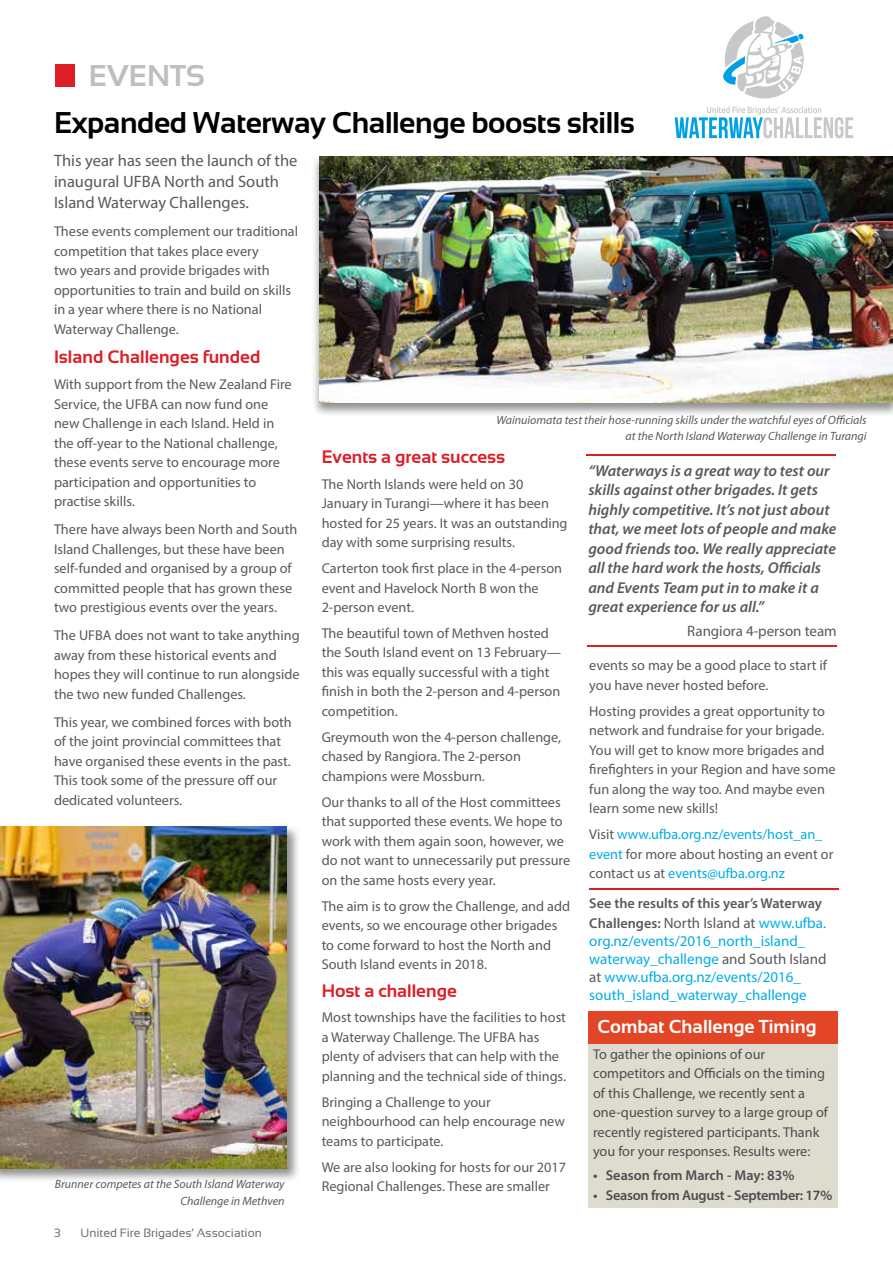
<style>
.page{position:relative;width:893px;height:1263px;background:#fff}
.page>*{position:absolute;margin:0;border:0;box-sizing:border-box;transform-origin:0 0}
.Heading_2{font:700 30px "Sansation";letter-spacing:-.015em;color:#000}
.Heading{font:700 30px "Sansation";color:#bcbec0}
.Box_11_White{font:700 18.75px "Sansation";color:#fff}
.Heading_4{font:700 18px "Sansation";color:#dd1e27}
.Copy_grey11_80{font:16.5px/21px "Myriad Pro";color:#58595b}
.t1{font:italic 600 15.75px/19.5px "Myriad Pro";color:#58595b}
.Copy_Myriad_9_5_no_s{font:15px/18px "Myriad Pro";color:#00ade8}
.t2{font:15px "Myriad Pro";color:#58595b}
.Copy_Myriad_C9_5_2_5{font:14.25px/19.5px "Myriad Pro";color:#58595b}
.Copy_Myriad_C9_5_2pt{font:14.25px/19.5px "Myriad Pro";color:#4d4d4f}
.Copy_Myriad_C9_5_2_5-2{font:14.25px/19.5px "Myriad Pro";color:#00ade8}
.Copy_Myriad_9_5_no_s-2{font:600 14.25px "Myriad Pro";color:#58595b}
.t3{font:600 14.25px "Myriad Pro";letter-spacing:-.02em;color:#4d4d4f}
.t4{font:600 14.25px "Myriad Pro";color:#4d4d4f}
.Photo_caption{font:italic 12px/16.5px "Myriad Pro";color:#58595b;text-align:right}
.t5{font:12px "Sansation";color:#6d6e71}
.s1{color:#58595b}
.s2{font-weight:600;font-size:14.25px;color:#58595b}
</style>
<div class="page">
<div style="left:55px;top:65px;width:19px;height:22px;background:#dd1e27"></div>
<div style="left:312px;top:154px;width:581px;height:263px;background:#000;opacity:.44"></div>
<img style="left:320px;top:156px;width:573px;height:247px">
<div style="left:0;top:824px;width:300px;height:358px;background:#000;opacity:.44"></div>
<img style="left:0;top:826px;width:286px;height:342px">
<svg style="left:675px;top:106px;width:178px;height:32px"></svg>
<svg style="left:723px;top:16px;width:81px;height:82px"></svg>
<hr style="left:586px;top:454px;width:250px;height:2px;background:#dd1e25">
<hr style="left:587px;top:645px;width:250px;height:2px;background:#dd1e25">
<div style="left:589px;top:1011px;width:249px;height:33px;background:#e34626"></div>
<div style="left:589px;top:1044px;width:249px;height:164px;background:#dddccf"></div>
<hr style="left:589px;top:888px;width:250px;height:1px;background:#dd1e25">
<p class="Heading" style="left:89px;top:59px;width:118px">EVENTS</p>
<p class="Heading_2" style="left:54px;top:106px;width:582px">Expanded Waterway Challenge boosts skills</p>
<p class="Copy_grey11_80" style="left:54px;top:150px;width:245px">This year has seen the launch of the inaugural UFBA North and South<br>Island Waterway Challenges.</p>
<p class="Copy_Myriad_C9_5_2_5" style="left:54px;top:222px;width:246px">These events complement our traditional competition that takes place every<br>two years and provide brigades with opportunities to train and build on skills in a year where there is no National Waterway Challenge.</p>
<p class="Heading_4" style="left:54px;top:347px;width:208px">Island Challenges funded</p>
<p class="Copy_Myriad_C9_5_2_5" style="left:54px;top:375px;width:239px">With support from the New Zealand Fire Service, the UFBA can now fund one new Challenge in each Island. Held in the off-year to the National challenge, these events serve to encourage more participation and opportunities to practise skills.</p>
<p class="Copy_Myriad_C9_5_2_5" style="left:54px;top:520px;width:245px">There have always been North and South Island Challenges, but these have been self-funded and organised by a group of committed people that has grown these two prestigious events over the years.</p>
<p class="Copy_Myriad_C9_5_2_5" style="left:54px;top:626px;width:247px">The UFBA does not want to take anything away from these historical events and hopes they will continue to run alongside the two new funded Challenges.</p>
<p class="Copy_Myriad_C9_5_2_5" style="left:54px;top:712px;width:239px">This year, we combined forces with both of the joint provincial committees that have organised these events in the past.<br>This took some of the pressure off our dedicated volunteers.</p>
<p class="Photo_caption" style="left:55px;top:1175px;width:231px">Brunner competes at the South Island Waterway<br>Challenge in Methven</p>
<p class="t5" style="left:54px;top:1226px;width:8px">3</p>
<p class="t5" style="left:81px;top:1226px;width:183px">United Fire Brigades’ Association</p>
<p class="Photo_caption" style="left:496px;top:411px;width:372px">Wainuiomata test their hose-running skills under the watchful eyes of Officials at the North Island Waterway Challenge in Turangi</p>
<p class="Heading_4" style="left:322px;top:446px;width:185px">Events a great success</p>
<p class="Copy_Myriad_C9_5_2_5" style="left:322px;top:474px;width:247px">The North Islands were held on 30<br>January in Turangi—where it has been hosted for 25 years. It was an outstanding day with some surprising results.</p>
<p class="Copy_Myriad_C9_5_2_5" style="left:322px;top:558px;width:242px">Carterton took first place in the 4-person event and Havelock North B won the<br>2-person event.</p>
<p class="Copy_Myriad_C9_5_2_5" style="left:322px;top:623px;width:241px">The beautiful town of Methven hosted the South Island event on 13 February— this was equally successful with a tight finish in both the 2-person and 4-person competition.</p>
<p class="Copy_Myriad_C9_5_2_5" style="left:322px;top:727px;width:241px">Greymouth won the 4-person challenge, chased by Rangiora. The 2-person champions were Mossburn.</p>
<p class="Copy_Myriad_C9_5_2_5" style="left:322px;top:792px;width:250px">Our thanks to all of the Host committees that supported these events. We hope to work with them again soon, however, we do not want to unnecessarily put pressure on the same hosts every year.</p>
<p class="Copy_Myriad_C9_5_2_5" style="left:322px;top:896px;width:250px">The aim is to grow the Challenge, and add events, so we encourage other brigades to come forward to host the North and South Island events in 2018.</p>
<p class="Heading_4" style="left:322px;top:980px;width:137px">Host a challenge</p>
<p class="Copy_Myriad_C9_5_2_5" style="left:322px;top:1008px;width:246px">Most townships have the facilities to host a Waterway Challenge. The UFBA has plenty of advisers that can help with the planning and the technical side of things.</p>
<p class="Copy_Myriad_C9_5_2_5" style="left:322px;top:1092px;width:245px">Bringing a Challenge to your neighbourhood can help encourage new teams to participate.</p>
<p class="Copy_Myriad_C9_5_2_5" style="left:322px;top:1157px;width:246px">We are also looking for hosts for our 2017<br>Regional Challenges. These are smaller</p>
<p class="t1" style="left:588px;top:460px;width:250px">“Waterways is a great way to test our skills against other brigades. It gets highly competitive. It’s not just about that, we meet lots of people and make good friends too. We really appreciate all the hard work the hosts, Officials and Events Team put in to make it a great experience for us all.”</p>
<p class="t2" style="left:687px;top:622px;width:151px">Rangiora 4-person team</p>
<p class="Copy_Myriad_C9_5_2_5" style="left:589px;top:656px;width:239px">events so may be a good place to start if you have never hosted before.</p>
<p class="Copy_Myriad_C9_5_2_5" style="left:589px;top:701px;width:248px">Hosting provides a great opportunity to network and fundraise for your brigade.<br>You will get to know more brigades and firefighters in your Region and have some fun along the way too. And maybe even learn some new skills!</p>
<p class="Copy_Myriad_C9_5_2_5-2" style="left:589px;top:824px;width:246px"><span class="s1">Visit</span> www.ufba.org.nz/events/host_an_ event <span class="s1">for more about hosting an event or contact us at</span> events@ufba.org.nz</p>
<p class="Copy_Myriad_9_5_no_s-2" style="left:589px;top:894px;width:234px">See the results of this year’s Waterway</p>
<p class="Copy_Myriad_9_5_no_s" style="left:589px;top:913px;width:239px"><span class="s2">Challenges:</span> <span class="s1">North Island at</span> www.ufba. org.nz/events/2016_north_island_ waterway_challenge <span class="s1">and South Island at</span> www.ufba.org.nz/events/2016_ south_island_waterway_challenge</p>
<p class="Box_11_White" style="left:597px;top:1016px;width:221px">Combat Challenge Timing</p>
<p class="Copy_Myriad_C9_5_2pt" style="left:593px;top:1044px;width:236px">To gather the opinions of our competitors and Officials on the timing of this Challenge, we recently sent a one-question survey to a large group of recently registered participants. Thank you for your responses. Results were:</p>
<p class="t4" style="left:593px;top:1166px;width:203px">• Season from March - May: 83%</p>
<p class="t3" style="left:593px;top:1186px;width:241px">• Season from August - September: 17%</p>
</div>
